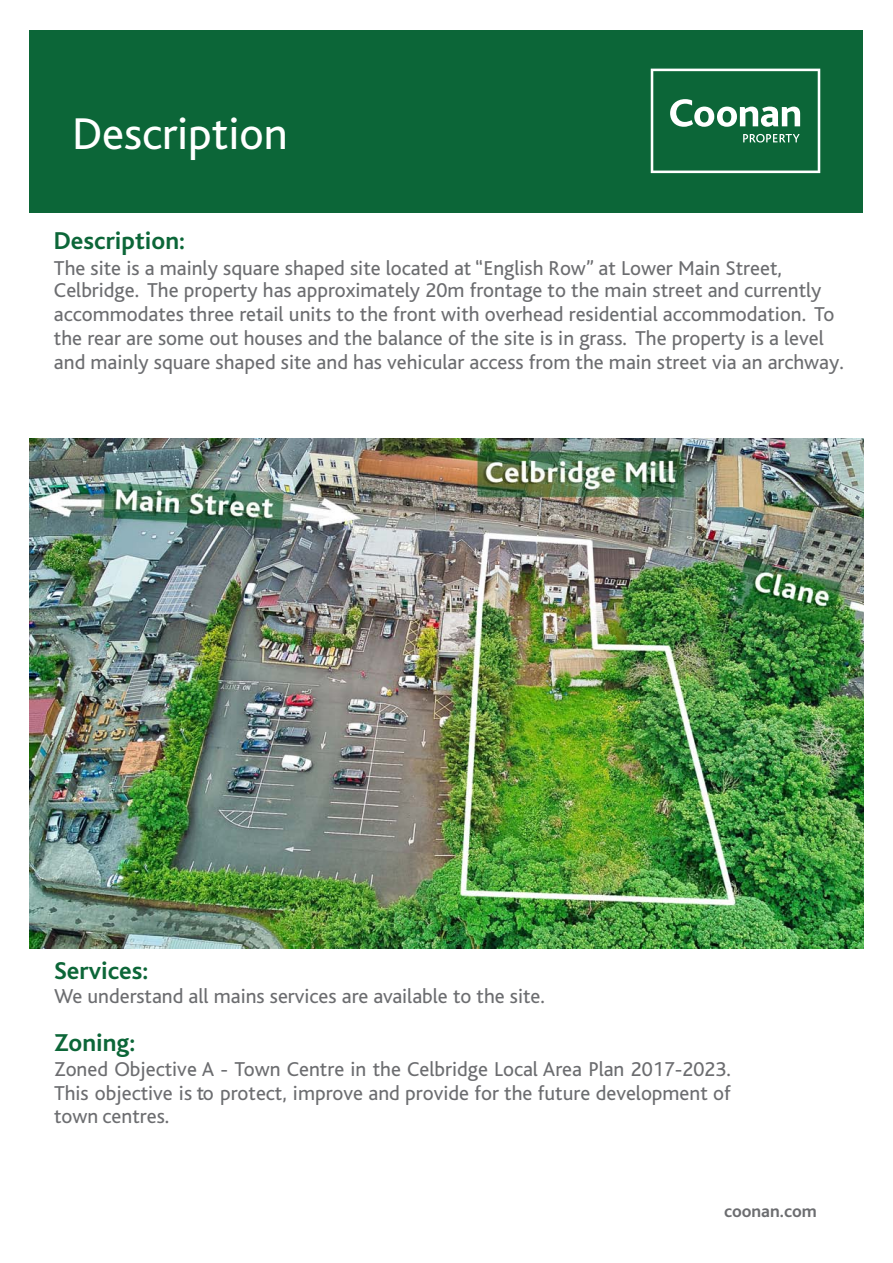
<style>
.page{position:relative;width:893px;height:1263px;background:#fff}
.page>*{position:absolute;margin:0;border:0;box-sizing:border-box;transform-origin:0 0}
.t1{font:46.5px "Bliss";color:#fff}
.t2{font:700 25.5px "Bliss";color:#0c6638}
.t3{font:21px/24px "Bliss";color:#6c6d70}
.Bullets{font:700 18px "Bliss";color:#6c6d70}
.s1{font-style:inherit}
</style>
<div class="page">
<div style="left:30px;top:30px;width:833px;height:183px;background:#0c6638"></div>
<svg style="left:651px;top:69px;width:169px;height:104px"></svg>
<img style="left:30px;top:438px;width:833px;height:511px">
<p class="t1" style="left:72px;top:109px;width:217px">Description</p>
<p class="t2" style="left:54px;top:228px;width:133px">Description:</p>
<p class="t3" style="left:54px;top:258px;width:769px;line-height:22px">The site is a mainly square shaped site located at “English Row” at Lower <span class="s1">M</span>ain <span class="s1">S</span>treet<span class="s1">,<br></span>Celbridge. The property has approximately 20m frontage to the main street and currently</p>
<p class="t3" style="left:54px;top:303px;width:791px">accommodates three retail units to the front with overhead residential accommodation. To the rear are some out houses and the balance of the site is in grass. The property is a level and mainly square shaped site and has vehicular access from the main street via an archway.</p>
<p class="t2" style="left:54px;top:957px;width:96px">Services:</p>
<p class="t3" style="left:54px;top:984px;width:492px">We understand all mains services are available to the site.</p>
<p class="t2" style="left:54px;top:1029px;width:83px">Zoning:</p>
<p class="t3" style="left:54px;top:1058px;width:678px">Zoned Object<span class="s1">ive</span> A - Town Centre in the Celbridge Local Area Plan 2017-2023.<br>This objective is <span class="s1">t</span>o protect, improve and provide for the future development of</p>
<p class="t3" style="left:54px;top:1104px;width:117px">town centres.</p>
<p class="Bullets" style="left:724px;top:1202px;width:94px">coonan.com</p>
</div>
